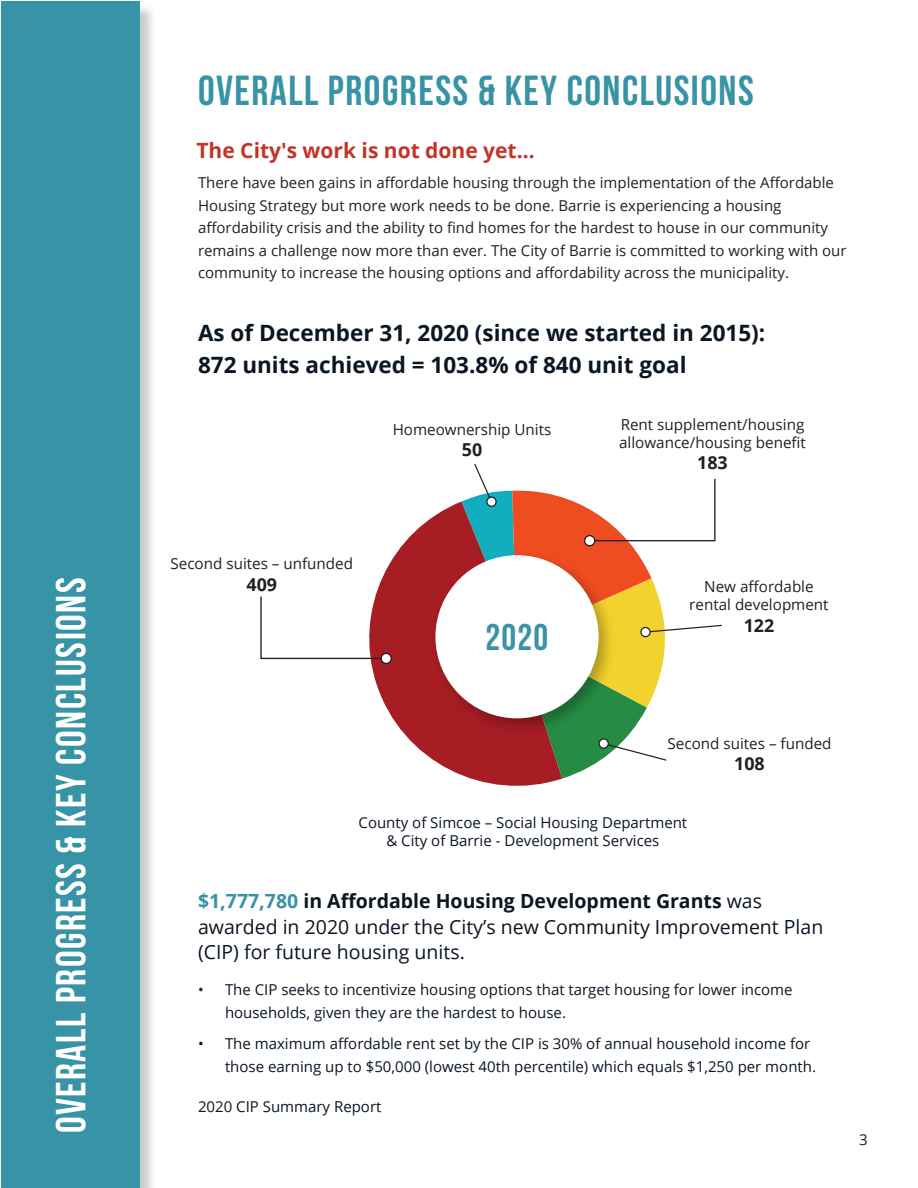
<style>
.page{position:relative;width:918px;height:1188px;background:#fff}
.page>*{position:absolute;margin:0;border:0;box-sizing:border-box;transform-origin:0 0}
.t1{font:700 42px "Bebas Neue";letter-spacing:.035em;color:#3793a6}
.t2{font:700 42px "Bebas Neue";letter-spacing:.035em;color:#fff}
.t3{font:700 37.2px "Bebas Neue";color:#3a93a6}
.t4{font:700 22.5px "Open Sans";color:#0a1624}
.t5{font:700 21px "Open Sans";color:#c23526}
.t6{font:19.5px/25.5px "Open Sans";color:#0a1624}
.t7{font:700 17.85px "Open Sans";color:#231f20}
.t8{font:15.15px/18.3px "Open Sans";color:#231f20}
.t9{font:15px/22.5px "Open Sans";color:#231f20}
.t10{font:15px/22.5px "Open Sans";color:#0a1624}
.s1{font-weight:700;color:#3793a6}
.s2{font-weight:700}
</style>
<div class="page">
<svg style="left:371px;top:502px;width:190px;height:284px;fill:#a61d24"></svg>
<div style="left:426px;top:546px;width:35px;height:195px;background:#a61d24"></div>
<div style="left:435px;top:555px;width:164px;height:163px;background:#fff;border-radius:50%"></div>
<svg style="left:260px;top:595px;width:132px;height:69px"></svg>
<svg style="left:461px;top:463px;width:261px;height:316px"></svg>
<div style="left:2px;top:3px;width:155px;height:1185px;background:#231f20;opacity:.24"></div>
<div style="left:1px;top:1px;width:139px;height:1186px;background:#3793a6"></div>
<p class="t2" style="left:48px;top:1133px;width:557px;rotate:-90deg">OVERALL PROGRESS &amp; KEY CONCLUSIONS</p>
<p class="t1" style="left:198px;top:68px;width:557px">OVERALL PROGRESS &amp; KEY CONCLUSIONS</p>
<p class="t5" style="left:196px;top:136px;width:340px">The City's work is not done yet…</p>
<p class="t9" style="left:198px;top:171px;width:650px">There have been gains in affordable housing through the implementation of the Affordable Housing Strategy but more work needs to be done. Barrie is experiencing a housing affordability crisis and the ability to find homes for the hardest to house in our community remains a challenge now more than ever. The City of Barrie is committed to working with our community to increase the housing options and affordability across the municipality.</p>
<p class="t4" style="left:198px;top:317px;width:569px">As of December 31, 2020 (since we started in 2015):</p>
<p class="t4" style="left:198px;top:349px;width:490px">872 units achieved = 103.8% of 840 unit goal</p>
<p class="t8" style="left:393px;top:420px;width:160px">Homeownership Units</p>
<p class="t7" style="left:462px;top:437px;width:22px">50</p>
<p class="t8" style="left:619px;top:415px;width:188px">Rent supplement/housing allowance/housing benefit</p>
<p class="t7" style="left:697px;top:450px;width:32px">183</p>
<p class="t8" style="left:171px;top:554px;width:184px">Second suites – unfunded</p>
<p class="t7" style="left:247px;top:572px;width:32px">409</p>
<p class="t3" style="left:485px;top:617px;width:64px">2020</p>
<p class="t8" style="left:689px;top:577px;width:141px;text-align:center">New affordable rental development</p>
<p class="t7" style="left:744px;top:613px;width:32px">122</p>
<p class="t8" style="left:668px;top:734px;width:165px">Second suites – funded</p>
<p class="t7" style="left:734px;top:751px;width:32px">108</p>
<p class="t10" style="left:359px;top:811px;width:330px">County of Simcoe – Social Housing Department</p>
<p class="t10" style="left:386px;top:829px;width:274px">&amp; City of Barrie - Development Services</p>
<p class="t6" style="left:198px;top:888px;width:627px"><span class="s1">$1,777,780</span> <span class="s2">in Affordable Housing Development Grants</span> was awarded in 2020 under the City’s new Community Improvement Plan (CIP) for future housing units.</p>
<p class="t10" style="left:225px;top:978px;width:569px;text-indent:-27px">• The CIP seeks to incentivize housing options that target housing for lower income households, given they are the hardest to house.</p>
<p class="t10" style="left:225px;top:1032px;width:593px;text-indent:-27px">• The maximum affordable rent set by the CIP is 30% of annual household income for those earning up to $50,000 (lowest 40th percentile) which equals $1,250 per month.</p>
<p class="t10" style="left:198px;top:1095px;width:185px">2020 CIP Summary Report</p>
<p class="t9" style="left:859px;top:1128px;width:10px">3</p>
</div>
